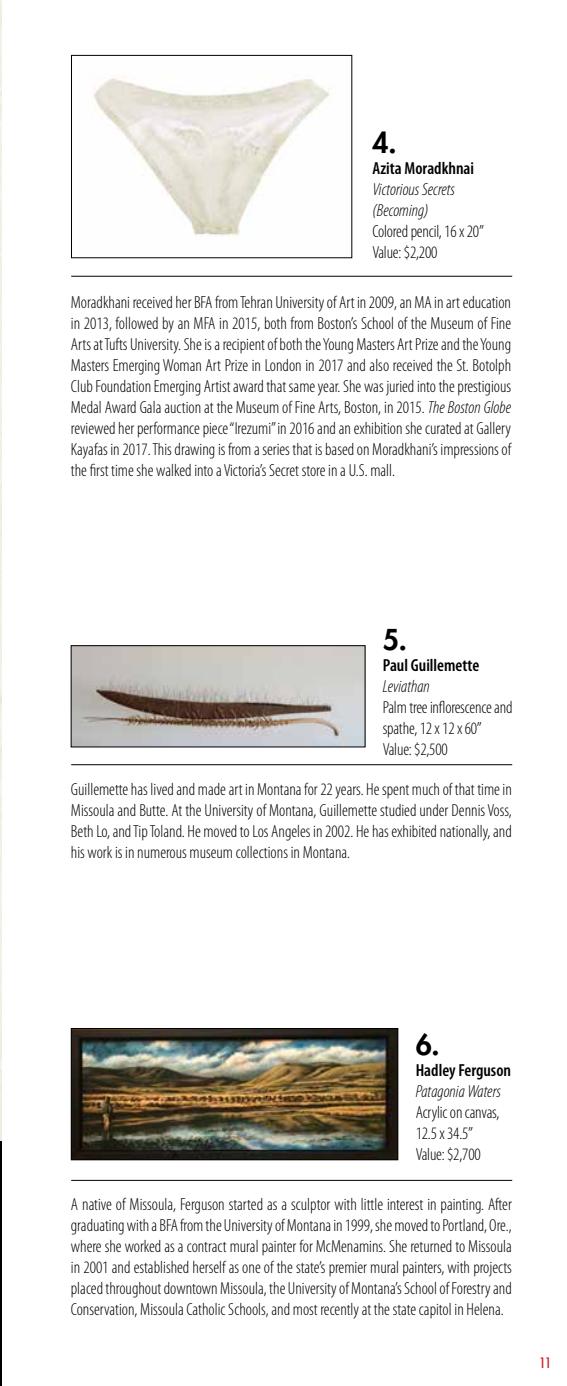
<style>
.page{position:relative;width:567px;height:1386px;background:#fff}
.page>*{position:absolute;margin:0;border:0;box-sizing:border-box;transform-origin:0 0}
.t1{font:800 28px "Futura";color:#000}
.t2{font:300 condensed 17.5px/21px "Myriad Pro";color:#000}
.t3{font:italic 300 condensed 17.5px/21px "Myriad Pro";color:#000}
.t4{font:600 condensed 17.5px "Myriad Pro";color:#000}
.t5{font:condensed 14px "Futura";color:#cf1d24}
.s1{font-style:italic}
</style>
<div class="page">
<hr style="left:71px;top:276px;width:441px;height:1px;background:#000">
<hr style="left:71px;top:764px;width:441px;height:1px;background:#000">
<hr style="left:71px;top:1180px;width:441px;height:1px;background:#000">
<img style="left:93px;top:77px;width:240px;height:160px">
<div style="left:71px;top:55px;width:281px;height:203px;border:1px solid #000"></div>
<img style="left:73px;top:647px;width:290px;height:98px">
<div style="left:71px;top:645px;width:294px;height:102px;border:1px solid #000"></div>
<img style="left:73px;top:1030px;width:323px;height:128px">
<div style="left:71px;top:1028px;width:327px;height:132px;border:1px solid #000"></div>
<img style="left:0;top:1px;width:1px;height:1141px">
<hr style="left:0;top:1142px;width:1px;height:244px;background:#000">
<h1 class="t1" style="left:372px;top:124px;width:25px">4.</h1>
<p class="t4" style="left:372px;top:157px;width:103px">Azita Moradkhnai</p>
<p class="t3" style="left:372px;top:179px;width:84px">Victorious Secrets (Becoming)</p>
<p class="t2" style="left:372px;top:221px;width:113px">Colored pencil, 16 x 20”<br>Value: $2,200</p>
<p class="t2" style="left:71px;top:291px;width:442px;text-align:justify">Moradkhani received her BFA from Tehran University of Art in 2009, an MA in art education in 2013, followed by an MFA in 2015, both from Boston’s School of the Museum of Fine Arts at Tufts University. She is a recipient of both the Young Masters Art Prize and the Young Masters Emerging Woman Art Prize in London in 2017 and also received the St. Botolph Club Foundation Emerging Artist award that same year. She was juried into the prestigious Medal Award Gala auction at the Museum of Fine Arts, Boston, in 2015. <span class="s1">The Boston Globe </span>reviewed her performance piece “Irezumi” in 2016 and an exhibition she curated at Gallery Kayafas in 2017. This drawing is from a series that is based on Moradkhani’s impressions of the first time she walked into a Victoria’s Secret store in a U.S. mall.</p>
<h1 class="t1" style="left:383px;top:621px;width:25px">5.</h1>
<p class="t4" style="left:383px;top:654px;width:98px">Paul Guillemette</p>
<p class="t3" style="left:383px;top:675px;width:49px">Leviathan</p>
<p class="t2" style="left:383px;top:696px;width:131px">Palm tree inflorescence and spathe, 12 x 12 x 60”<br>Value: $2,500</p>
<p class="t2" style="left:71px;top:779px;width:443px;text-align:justify">Guillemette has lived and made art in Montana for 22 years. He spent much of that time in Missoula and Butte. At the University of Montana, Guillemette studied under Dennis Voss, Beth Lo, and Tip Toland. He moved to Los Angeles in 2002. He has exhibited nationally, and his work is in numerous museum collections in Montana.</p>
<h1 class="t1" style="left:416px;top:1026px;width:25px">6.</h1>
<p class="t4" style="left:416px;top:1060px;width:97px">Hadley Ferguson</p>
<p class="t3" style="left:416px;top:1081px;width:87px">Patagonia Waters</p>
<p class="t2" style="left:416px;top:1102px;width:85px">Acrylic on canvas,<br>12.5 x 34.5”<br>Value: $2,700</p>
<p class="t2" style="left:71px;top:1194px;width:443px;text-align:justify">A native of Missoula, Ferguson started as a sculptor with little interest in painting. After graduating with a BFA from the University of Montana in 1999, she moved to Portland, Ore., where she worked as a contract mural painter for McMenamins. She returned to Missoula in 2001 and established herself as one of the state’s premier mural painters, with projects placed throughout downtown Missoula, the University of Montana’s School of Forestry and Conservation, Missoula Catholic Schools, and most recently at the state capitol in Helena.</p>
<p class="t5" style="left:540px;top:1354px;width:13px">11</p>
</div>
